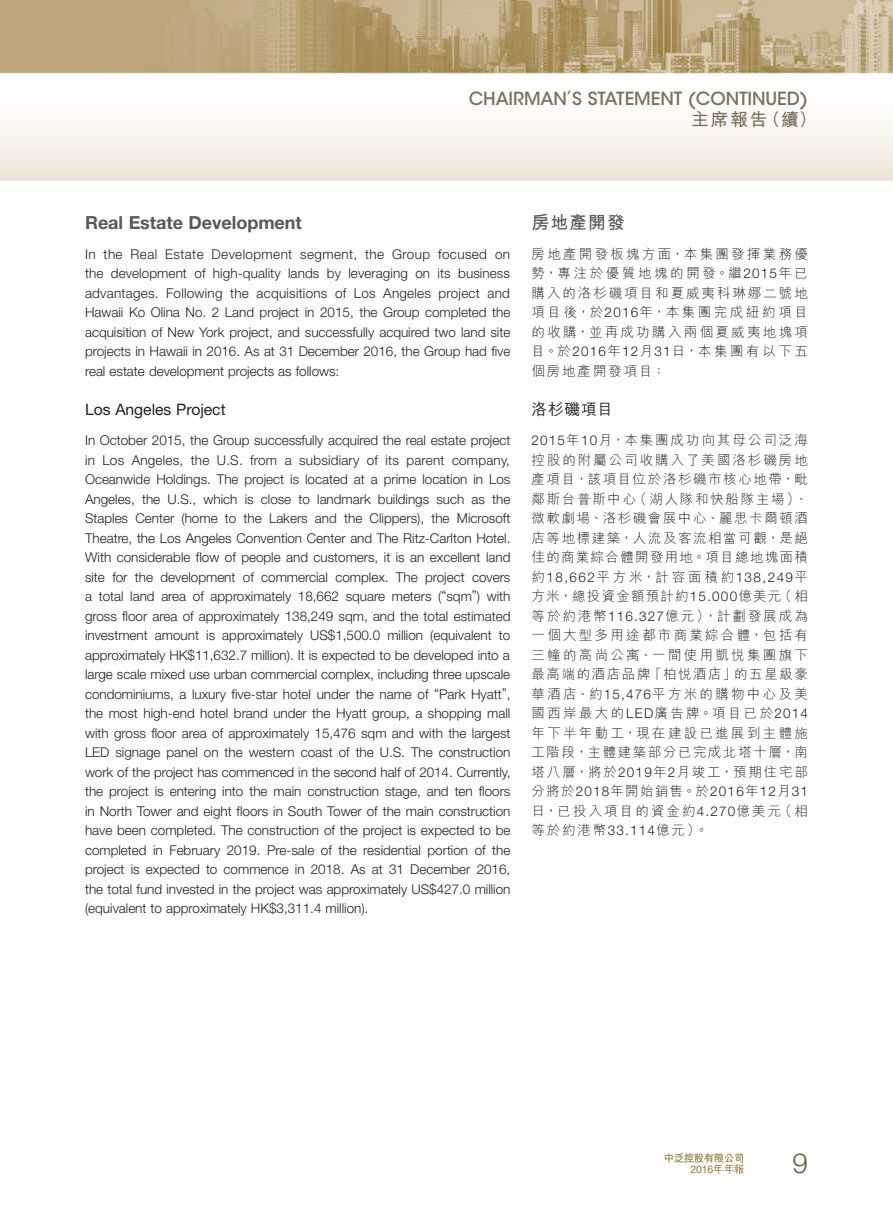
<style>
.page{position:relative;width:893px;height:1212px;background:#fff}
.page>*{position:absolute;margin:0;border:0;box-sizing:border-box;transform-origin:0 0}
.t1{font:300 27.75px "Helvetica Neue LT Std";color:#645e4b}
.t2{font:500 18px "ITC Avant Garde Std";letter-spacing:-.005em;color:#78715b}
.Heading_2{font:700 18px "Helvetica Neue LT Std";color:#57585a}
.t3{font:700 18px "M Hei HK";color:#78715b}
.C_Heading_2{font:700 18px "M Hei HK";letter-spacing:.05em;color:#57585a}
.Heading_3{font:15.75px "Helvetica Neue LT Std";color:#231f20}
.C_Heading_3{font:500 15.75px "M Hei HK";letter-spacing:.05em;color:#231f20}
.Body_Text{font:300 13.5px/19.5px "Helvetica Neue LT Std";color:#231f20;text-align:justify}
.C_Body_Text{font:300 13.5px/19.5px "M Hei HK";letter-spacing:.155em;color:#231f20;text-align:justify}
.t4{font:700 10.5px "M Hei HK";letter-spacing:-.05em;color:#8d7431}
.t5{font:10.5px "Helvetica Neue LT Std";color:#8d7431}
.s1{font-family:"Helvetica Neue LT Std"}
.s2{font-family:"M Hei HK";font-weight:500}
</style>
<div class="page">
<img style="left:0;top:0;width:893px;height:74px">
<div style="left:0;top:74px;width:893px;height:107px;background:linear-gradient(to bottom,#fff,#f0e6db)"></div>
<h2 class="t2" style="left:469px;top:87px;width:341px">CHAIRMAN’S STATEMENT (CONTINUED)</h2>
<h2 class="t3" style="left:691px;top:107px;width:127px">主席報告（續）</h2>
<p class="Heading_2" style="left:85px;top:211px;width:218px">Real Estate Development</p>
<p class="Body_Text" style="left:85px;top:244px;width:427px">In the Real Estate Development segment, the Group focused on the development of high-quality lands by leveraging on its business advantages. Following the acquisitions of Los Angeles project and Hawaii Ko Olina No. 2 Land project in 2015, the Group completed the acquisition of New York project, and successfully acquired two land site projects in Hawaii in 2016. As at 31 December 2016, the Group had five real estate development projects as follows:</p>
<p class="Heading_3" style="left:85px;top:400px;width:142px">Los Angeles Project</p>
<p class="Body_Text" style="left:85px;top:430px;width:427px">In October 2015, the Group successfully acquired the real estate project in Los Angeles, the U.S. from a subsidiary of its parent company, Oceanwide Holdings. The project is located at a prime location in Los Angeles, the U.S., which is close to landmark buildings such as the Staples Center (home to the Lakers and the Clippers), the Microsoft Theatre, the Los Angeles Convention Center and The Ritz-Carlton Hotel.<br>With considerable flow of people and customers, it is an excellent land site for the development of commercial complex. The project covers a total land area of approximately 18,662 square meters (“sqm”) with gross floor area of approximately 138,249 sqm, and the total estimated investment amount is approximately US$1,500.0 million (equivalent to approximately HK$11,632.7 million). It is expected to be developed into a large scale mixed use urban commercial complex, including three upscale condominiums, a luxury five-star hotel under the name of “Park Hyatt”, the most high-end hotel brand under the Hyatt group, a shopping mall with gross floor area of approximately 15,476 sqm and with the largest LED signage panel on the western coast of the U.S. The construction work of the project has commenced in the second half of 2014. Currently, the project is entering into the main construction stage, and ten floors in North Tower and eight floors in South Tower of the main construction have been completed. The construction of the project is expected to be completed in February 2019. Pre-sale of the residential portion of the project is expected to commence in 2018. As at 31 December 2016, the total fund invested in the project was approximately US$427.0 million (equivalent to approximately HK$3,311.4 million).</p>
<p class="C_Heading_2" style="left:531px;top:209px;width:95px">房地產開發</p>
<p class="C_Body_Text" style="left:531px;top:244px;width:278px">房地產開發板塊方面，本集團發揮業務優勢，專注於優質地塊的開發。繼<span class="s1">2015</span>年已購入的洛杉磯項目和夏威夷科琳娜二號地項目後，於<span class="s1">2016</span>年，本集團完成紐約項目的收購，並再成功購入兩個夏威夷地塊項目。於<span class="s1">2016</span>年<span class="s1">12</span>月<span class="s1">31</span>日，本集團有以下五個房地產開發項目：</p>
<p class="C_Heading_3" style="left:531px;top:398px;width:83px">洛杉磯項目</p>
<p class="C_Body_Text" style="left:531px;top:430px;width:278px"><span class="s1">2015</span>年<span class="s1">10</span>月，本集團成功向其母公司泛海控股的附屬公司收購入了美國洛杉磯房地產項目，該項目位於洛杉磯市核心地帶，毗鄰斯台普斯中心（湖人隊和快船隊主場）、微軟劇場、洛杉磯會展中心、麗思卡爾頓酒店等地標建築，人流及客流相當可觀，是絕佳的商業綜合體開發用地。項目總地塊面積約<span class="s1">18,662</span>平方米，計容面積約<span class="s1">138,249</span>平方米，總投資金額預計約<span class="s1">15.000</span>億美元（相等於約港幣<span class="s1">116.327</span>億元），計劃發展成為一個大型多用途都市商業綜合體，包括有三幢的高尚公寓、一間使用凱悅集團旗下最高端的酒店品牌「柏悅酒店」的五星級豪華酒店、約<span class="s1">15,476</span>平方米的購物中心及美國西岸最大的<span class="s1">LED</span>廣告牌。項目已於<span class="s1">2014</span>年下半年動工，現在建設已進展到主體施工階段，主體建築部分已完成北塔十層，南塔八層，將於<span class="s1">2019</span>年<span class="s1">2</span>月竣工，預期住宅部分將於<span class="s1">2018</span>年開始銷售。於<span class="s1">2016</span>年<span class="s1">12</span>月<span class="s1">31</span>日，已投入項目的資金約<span class="s1">4.270</span>億美元（相等於約港幣<span class="s1">33.114</span>億元）。</p>
<p class="t4" style="left:664px;top:1150px;width:82px">中泛控股有限公司</p>
<p class="t5" style="left:690px;top:1163px;width:55px">2016<span class="s2">年年報</span></p>
<h1 class="t1" style="left:792px;top:1146px;width:17px">9</h1>
</div>
